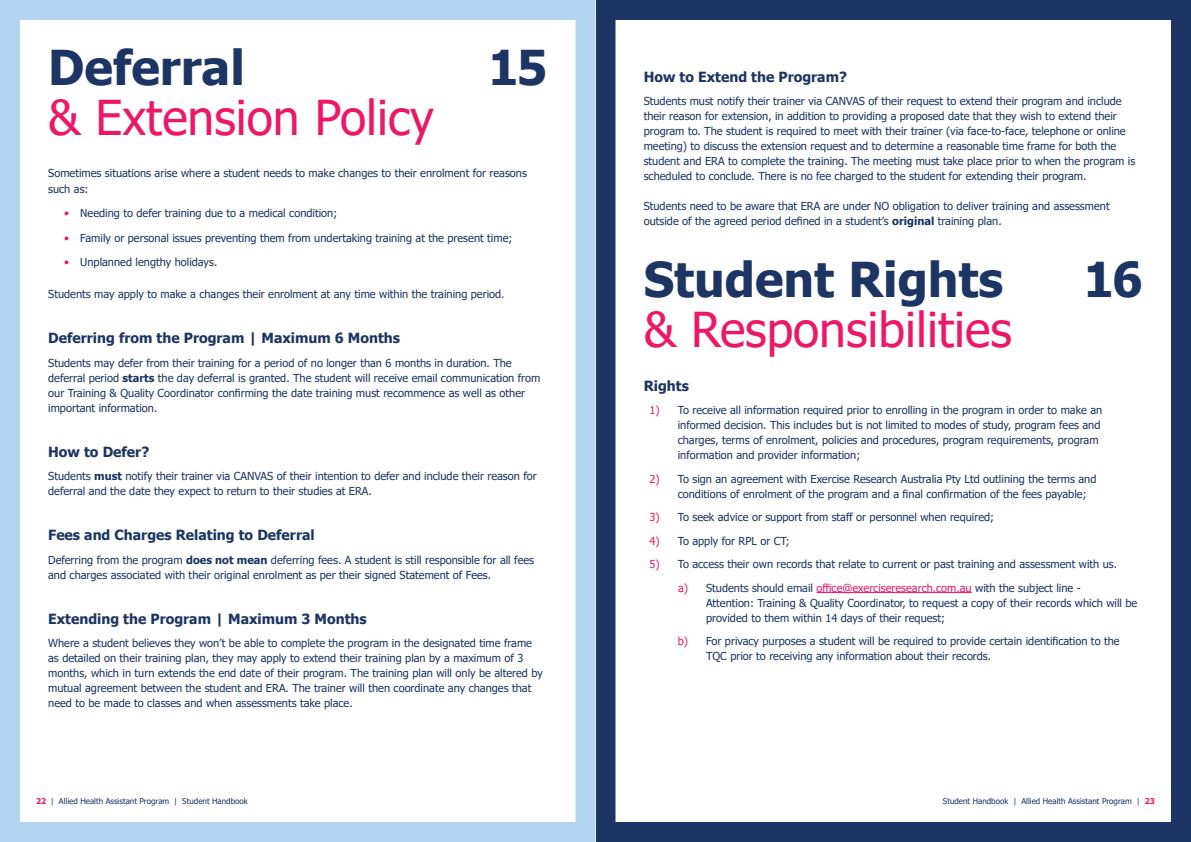
<style>
.page{position:relative;width:1191px;height:842px;background:#fff}
.page>*{position:absolute;margin:0;border:0;box-sizing:border-box;transform-origin:0 0}
.t1{font:48px "Tahoma";color:#ed1768}
.t2{font:700 48px "Tahoma";color:#1c3564}
.t3{font:700 14px "Tahoma";color:#1c3564}
.t4{font:11px/15px "Tahoma";color:#1c3564}
.t5{font:8px "Tahoma";color:#1c3564}
.s1{color:#ed1768}
.s2{font-weight:700}
.s3{font-weight:700;color:#ed1768}
</style>
<div class="page">
<div style="left:595px;top:0;width:596px;height:842px;border:20px solid #1c3564"></div>
<div style="left:0;top:0;width:595px;height:842px;border:20px solid #b2d4f0"></div>
<hr style="left:816px;top:592px;width:155px;height:1px;background:#ed1768">
<h1 class="t2" style="left:48px;top:34px;width:198px">Deferral</h1>
<h1 class="t1" style="left:48px;top:85px;width:387px">&amp; Extension Policy</h1>
<h1 class="t2" style="left:488px;top:34px;width:61px">15</h1>
<p class="t4" style="left:48px;top:165px;width:480px;line-height:16px">Sometimes situations arise where a student needs to make changes to their enrolment for reasons such as:</p>
<p class="t4" style="left:64px;top:206px;width:274px"><span class="s1">•</span> Needing to defer training due to a medical condition;</p>
<p class="t4" style="left:64px;top:231px;width:449px"><span class="s1">•</span> Family or personal issues preventing them from undertaking training at the present time;</p>
<p class="t4" style="left:64px;top:255px;width:155px"><span class="s1">•</span> Unplanned lengthy holidays.</p>
<p class="t4" style="left:48px;top:287px;width:458px">Students may apply to make a changes their enrolment at any time within the training period.</p>
<p class="t3" style="left:48px;top:328px;width:353px">Deferring from the Program | Maximum 6 Months</p>
<p class="t4" style="left:48px;top:356px;width:494px">Students may defer from their training for a period of no longer than 6 months in duration. The deferral period <span class="s2">starts</span> the day deferral is granted. The student will receive email communication from our Training &amp; Quality Coordinator confirming the date training must recommence as well as other important information.</p>
<p class="t3" style="left:48px;top:442px;width:103px">How to Defer?</p>
<p class="t4" style="left:48px;top:469px;width:490px">Students <span class="s2">must</span> notify their trainer via CANVAS of their intention to defer and include their reason for deferral and the date they expect to return to their studies at ERA.</p>
<p class="t3" style="left:48px;top:525px;width:268px">Fees and Charges Relating to Deferral</p>
<p class="t4" style="left:48px;top:553px;width:487px">Deferring from the program <span class="s2">does not mean</span> deferring fees. A student is still responsible for all fees and charges associated with their original enrolment as per their signed Statement of Fees.</p>
<p class="t3" style="left:48px;top:609px;width:320px">Extending the Program | Maximum 3 Months</p>
<p class="t4" style="left:48px;top:636px;width:496px">Where a student believes they won’t be able to complete the program in the designated time frame as detailed on their training plan, they may apply to extend their training plan by a maximum of 3 months, which in turn extends the end date of their program. The training plan will only be altered by mutual agreement between the student and ERA. The trainer will then coordinate any changes that need to be made to classes and when assessments take place.</p>
<p class="t3" style="left:643px;top:67px;width:205px">How to Extend the Program?</p>
<p class="t4" style="left:643px;top:94px;width:493px">Students must notify their trainer via CANVAS of their request to extend their program and include their reason for extension, in addition to providing a proposed date that they wish to extend their program to. The student is required to meet with their trainer (via face-to-face, telephone or online meeting) to discuss the extension request and to determine a reasonable time frame for both the student and ERA to complete the training. The meeting must take place prior to when the program is scheduled to conclude. There is no fee charged to the student for extending their program.</p>
<p class="t4" style="left:643px;top:199px;width:467px">Students need to be aware that ERA are under NO obligation to deliver training and assessment outside of the agreed period defined in a student’s <span class="s2">original</span> training plan.</p>
<h1 class="t2" style="left:643px;top:246px;width:361px">Student Rights</h1>
<h1 class="t1" style="left:643px;top:297px;width:369px">&amp; Responsibilities</h1>
<h1 class="t2" style="left:1083px;top:245px;width:61px">16</h1>
<p class="t3" style="left:643px;top:376px;width:47px">Rights</p>
<p class="t4" style="left:677px;top:403px;width:426px;text-indent:-28px"><span class="s1">1)</span> To receive all information required prior to enrolling in the program in order to make an informed decision. This includes but is not limited to modes of study, program fees and charges, terms of enrolment, policies and procedures, program requirements, program information and provider information;</p>
<p class="t4" style="left:677px;top:472px;width:420px;text-indent:-28px"><span class="s1">2)</span> To sign an agreement with Exercise Research Australia Pty Ltd outlining the terms and conditions of enrolment of the program and a final confirmation of the fees payable;</p>
<p class="t4" style="left:649px;top:510px;width:346px"><span class="s1">3)</span> To seek advice or support from staff or personnel when required;</p>
<p class="t4" style="left:649px;top:534px;width:142px"><span class="s1">4)</span> To apply for RPL or CT;</p>
<p class="t4" style="left:678px;top:553px;width:440px;line-height:23.5px;text-indent:-29px"><span class="s1">5)</span> To access their own records that relate to current or past training and assessment with us. <span class="s1">a)</span> Students should email <span class="s1">office@exerciseresearch.com.au</span> with the subject line -</p>
<p class="t4" style="left:706px;top:596px;width:433px">Attention: Training &amp; Quality Coordinator, to request a copy of their records which will be provided to them within 14 days of their request;</p>
<p class="t4" style="left:706px;top:634px;width:415px;text-indent:-28px"><span class="s1">b)</span> For privacy purposes a student will be required to provide certain identification to the<br>TQC prior to receiving any information about their records.</p>
<p class="t5" style="left:36px;top:796px;width:213px"><span class="s3">22</span> | Allied Health Assistant Program | Student Handbook</p>
<p class="t5" style="left:943px;top:796px;width:214px">Student Handbook | Allied Health Assistant Program | <span class="s3">23</span></p>
</div>
